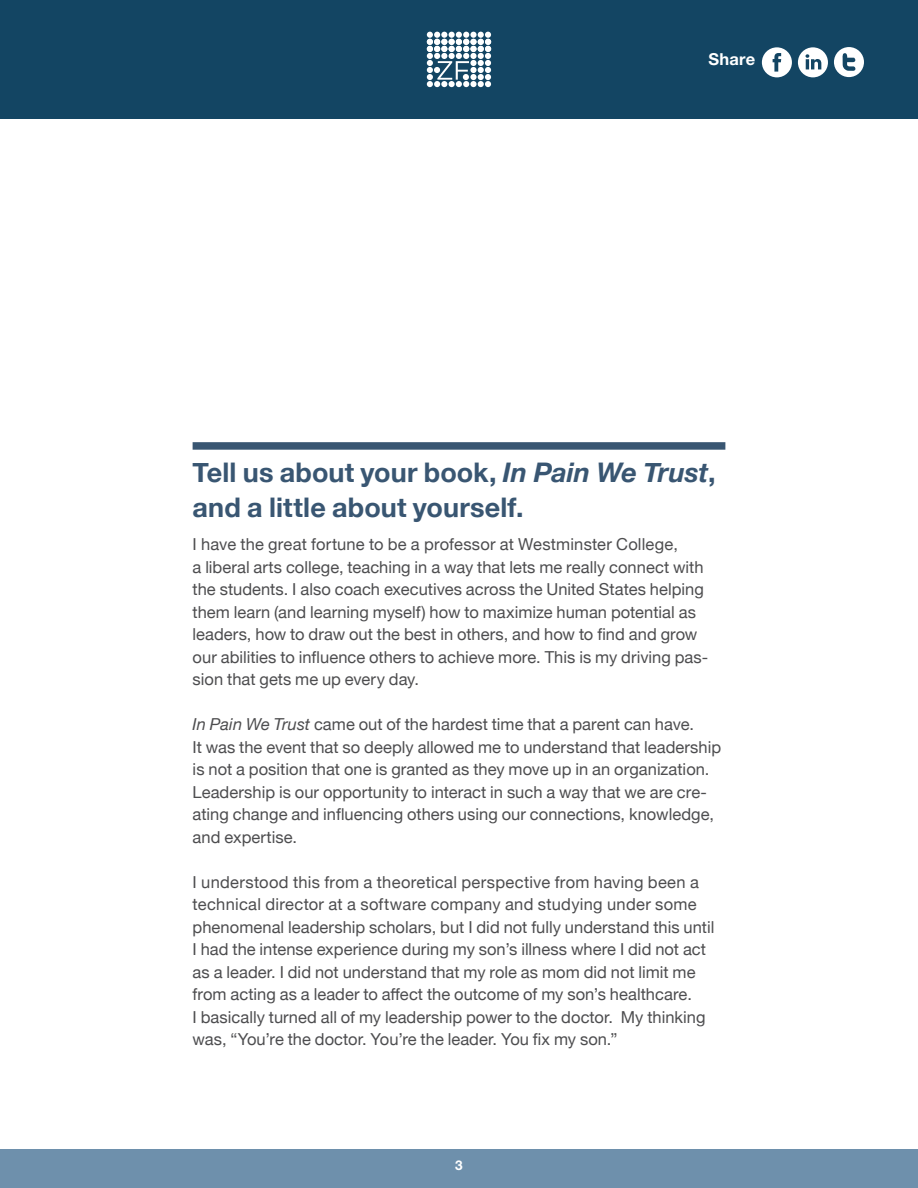
<style>
.page{position:relative;width:918px;height:1188px;background:#fff}
.page>*{position:absolute;margin:0;border:0;box-sizing:border-box;transform-origin:0 0}
.t1{font:700 27px/34.5px "Helvetica Neue";letter-spacing:.005em;color:#395672}
.t2{font:16.5px/22.5px "Helvetica Neue";letter-spacing:.005em;color:#4d4d4f}
.t3{font:700 16.5px "Helvetica Neue LT Std";letter-spacing:.015em;color:#fff}
.t4{font:700 13.5px "Helvetica Neue LT Std";color:#fff}
.s1{font-style:italic}
</style>
<div class="page">
<div style="left:0;top:0;width:918px;height:119px;background:#134563"></div>
<div style="left:0;top:1149px;width:918px;height:39px;background:#6e90ac"></div>
<div style="left:470px;top:53px;width:7px;height:6px;background:#fff;border-radius:50%"></div>
<div style="left:470px;top:60px;width:7px;height:6px;background:#fff;border-radius:50%"></div>
<div style="left:470px;top:67px;width:7px;height:6px;background:#fff;border-radius:50%"></div>
<div style="left:470px;top:39px;width:7px;height:6px;background:#fff;border-radius:50%"></div>
<div style="left:470px;top:46px;width:7px;height:6px;background:#fff;border-radius:50%"></div>
<div style="left:470px;top:32px;width:7px;height:6px;background:#fff;border-radius:50%"></div>
<div style="left:470px;top:74px;width:7px;height:6px;background:#fff;border-radius:50%"></div>
<div style="left:470px;top:81px;width:7px;height:6px;background:#fff;border-radius:50%"></div>
<svg style="left:478px;top:32px;width:13px;height:55px"></svg>
<svg style="left:427px;top:32px;width:42px;height:55px"></svg>
<svg style="left:798px;top:47px;width:30px;height:30px"></svg>
<svg style="left:834px;top:47px;width:30px;height:30px"></svg>
<svg style="left:762px;top:47px;width:30px;height:30px"></svg>
<div style="left:193px;top:442px;width:532px;height:8px;background:#395672"></div>
<p class="t3" style="left:708px;top:49px;width:48px">Share</p>
<h1 class="t1" style="left:193px;top:456px;width:525px">Tell us about your book, <span class="s1">In Pain We Trust</span>, and a little about yourself.</h1>
<p class="t2" style="left:193px;top:534px;width:517px">I have the great fortune to be a professor at Westminster College,<br>a liberal arts college, teaching in a way that lets me really connect with the students. I also coach executives across the United States helping them learn (and learning myself) how to maximize human potential as leaders, how to draw out the best in others, and how to find and grow our abilities to influence others to achieve more. This is my driving pas&shy;sion that gets me up every day.</p>
<p class="t2" style="left:193px;top:714px;width:530px"><span class="s1">In Pain We Trust</span> came out of the hardest time that a parent can have.<br>It was the event that so deeply allowed me to understand that leadership is not a position that one is granted as they move up in an organization.<br>Leadership is our opportunity to interact in such a way that we are cre&shy;ating change and influencing others using our connections, knowledge, and expertise.</p>
<p class="t2" style="left:193px;top:872px;width:523px">I understood this from a theoretical perspective from having been a technical director at a software company and studying under some phenomenal leadership scholars, but I did not fully understand this until I had the intense experience during my son’s illness where I did not act as a leader. I did not understand that my role as mom did not limit me from acting as a leader to affect the outcome of my son’s healthcare.<br>I basically turned all of my leadership power to the doctor. My thinking was, “You’re the doctor. You’re the leader. You fix my son.”</p>
<p class="t4" style="left:455px;top:1157px;width:9px">3</p>
</div>
